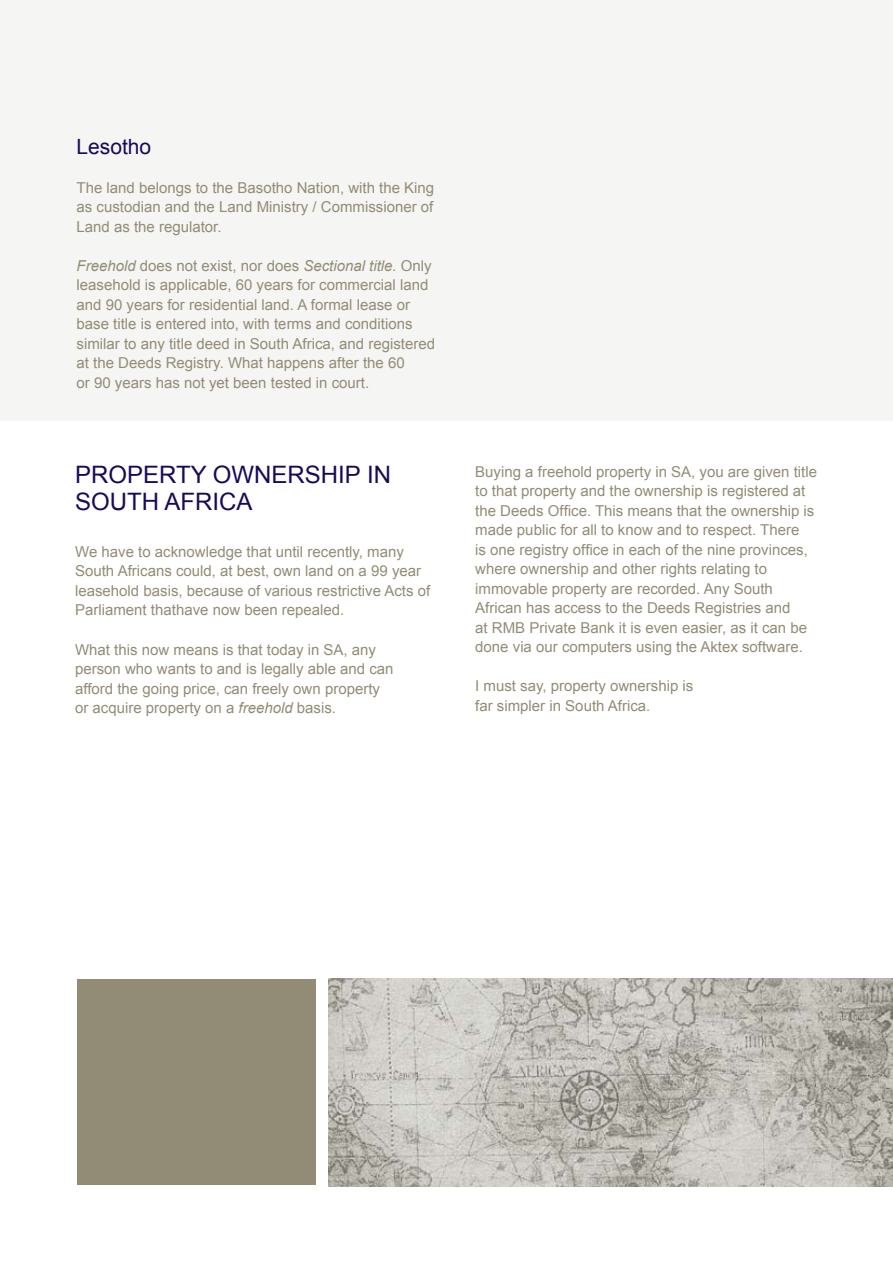
<style>
.page{position:relative;width:893px;height:1263px;background:#fff}
.page>*{position:absolute;margin:0;border:0;box-sizing:border-box;transform-origin:0 0}
.t1{font:24px/27px "Arial";color:#1a0956}
.t2{font:21px "Arial";color:#1a0956}
.t3{font:15px/19.5px "Arial";color:#928c76}
.s1{font-style:italic}
</style>
<div class="page">
<div style="left:0;top:0;width:893px;height:421px;background:#f5f5f3"></div>
<div style="left:77px;top:979px;width:239px;height:205px;background:#928c76"></div>
<img style="left:328px;top:979px;width:565px;height:207px">
<h2 class="t2" style="left:77px;top:132px;width:76px">Lesotho</h2>
<p class="t3" style="left:77px;top:178px;width:359px;text-align:justify">The land belongs to the Basotho Nation, with the King as custodian and the Land Ministry / Commissioner of Land as the regulator.</p>
<p class="t3" style="left:77px;top:256px;width:360px"><span class="s1">Freehold</span> does not exist, nor does <span class="s1">Sectional title.</span> Only leasehold is applicable, 60 years for commercial land and 90 years for residential land. A formal lease or base title is entered into, with terms and conditions similar to any title deed in South Africa, and registered at the Deeds Registry. What happens after the 60<br>or 90 years has not yet been tested in court.</p>
<h1 class="t1" style="left:75px;top:462px;width:318px">Property ownership in<br>South Africa</h1>
<p class="t3" style="left:75px;top:542px;width:357px">We have to acknowledge that until recently, many South Africans could, at best, own land on a 99 year leasehold basis, because of various restrictive Acts of Parliament thathave now been repealed.</p>
<p class="t3" style="left:75px;top:640px;width:320px">What this now means is that today in SA, any person who wants to and is legally able and can afford the going price, can freely own property or acquire property on a <span class="s1">freehold</span> basis.</p>
<p class="t3" style="left:475px;top:462px;width:343px">Buying a freehold property in SA, you are given title to that property and the ownership is registered at the Deeds Office. This means that the ownership is made public for all to know and to respect. There<br>is one registry office in each of the nine provinces, where ownership and other rights relating to immovable property are recorded. Any South African has access to the Deeds Registries and<br>at RMB Private Bank it is even easier, as it can be done via our computers using the Aktex software.</p>
<p class="t3" style="left:475px;top:677px;width:220px">I must say, property ownership is far simpler in South Africa.</p>
</div>
